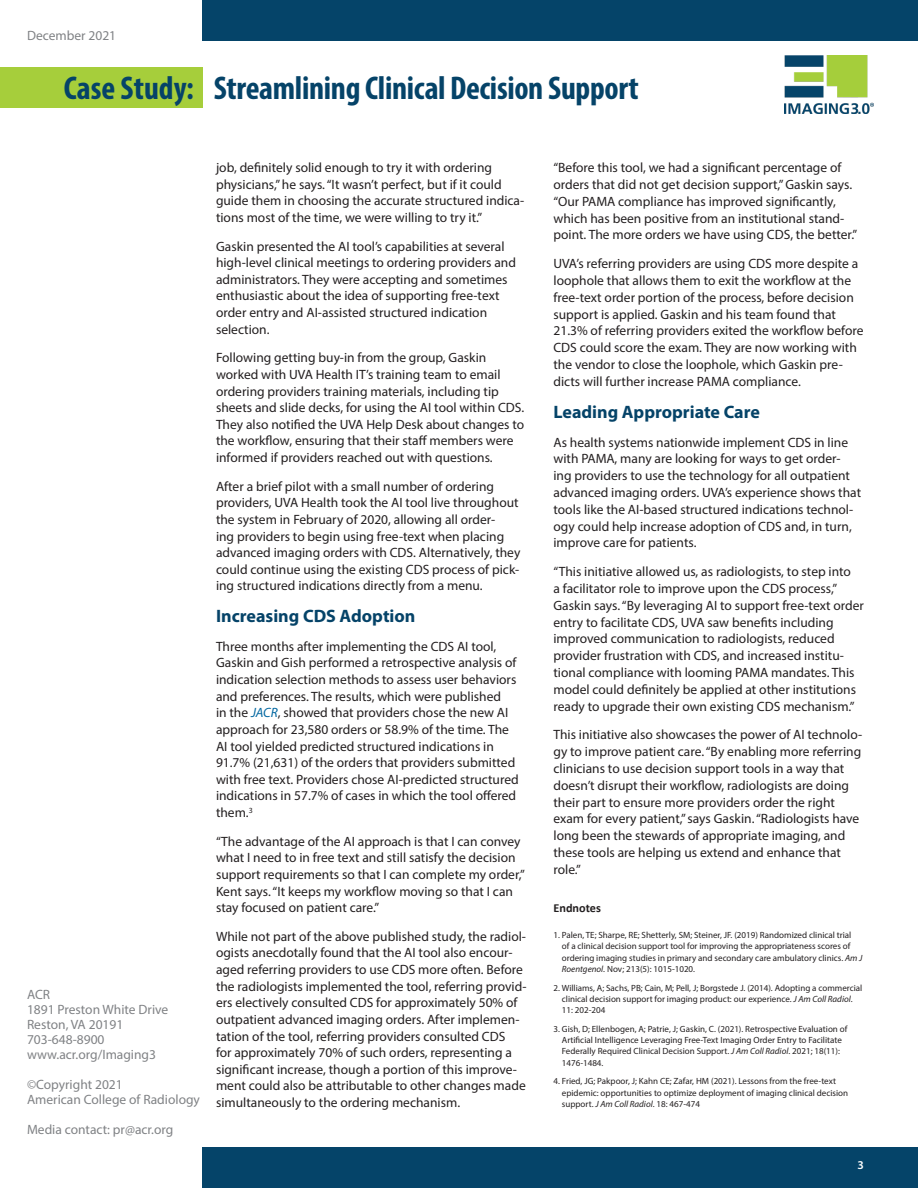
<style>
.page{position:relative;width:918px;height:1188px;background:#fff}
.page>*{position:absolute;margin:0;border:0;box-sizing:border-box;transform-origin:0 0}
.t1{font:700 condensed 33px "Myriad Pro";letter-spacing:-.01em;color:#054368}
.t2{font:700 18px "Myriad Pro";color:#054368}
.t3{font:13.5px/16.6px "Myriad Pro";color:#231f20}
.t4{font:13.5px/15px "Myriad Pro";color:#808285}
.t5{font:700 12.3px "Calibri";color:#231f20}
.t6{font:600 12px "Myriad Pro";color:#fff}
.Normal__Web{font:9px/11.2px "Myriad Pro";color:#231f20}
.s1{font-style:italic;color:#0066a0}
.s2{font-style:italic}
</style>
<div class="page">
<div style="left:202px;top:0;width:716px;height:40px;background:#054469"></div>
<div style="left:0;top:68px;width:202px;height:40px;background:#a6ce3b"></div>
<div style="left:202px;top:1148px;width:716px;height:40px;background:#054469"></div>
<img style="left:785px;top:55px;width:88px;height:58px">
<p class="t4" style="left:27px;top:28px;width:91px">December 2021</p>
<h1 class="t1" style="left:64px;top:68px;width:576px">Case Study: Streamlining Clinical Decision Support</h1>
<p class="t4" style="left:27px;top:987px;width:143px">ACR<br>1891 Preston White Drive<br>Reston, VA 20191<br>703-648-8900 www.acr.org/Imaging3</p>
<p class="t4" style="left:27px;top:1077px;width:175px">©Copyright 2021<br>American College of Radiology</p>
<p class="t4" style="left:27px;top:1122px;width:148px">Media contact: pr@acr.org</p>
<p class="t3" style="left:216px;top:159px;width:310px">job, definitely solid enough to try it with ordering physicians,” he says. “It wasn’t perfect, but if it could guide them in choosing the accurate structured indica&shy;tions most of the time, we were willing to try it.”</p>
<p class="t3" style="left:216px;top:238px;width:302px">Gaskin presented the AI tool’s capabilities at several high-level clinical meetings to ordering providers and administrators. They were accepting and sometimes enthusiastic about the idea of supporting free-text order entry and AI-assisted structured indication selection.</p>
<p class="t3" style="left:216px;top:349px;width:310px">Following getting buy-in from the group, Gaskin worked with UVA Health IT’s training team to email ordering providers training materials, including tip sheets and slide decks, for using the AI tool within CDS.<br>They also notified the UVA Help Desk about changes to the workflow, ensuring that their staff members were informed if providers reached out with questions.</p>
<p class="t3" style="left:216px;top:478px;width:306px">After a brief pilot with a small number of ordering providers, UVA Health took the AI tool live throughout the system in February of 2020, allowing all order-<br>ing providers to begin using free-text when placing advanced imaging orders with CDS. Alternatively, they could continue using the existing CDS process of pick&shy;ing structured indications directly from a menu.</p>
<p class="t2" style="left:216px;top:604px;width:201px">Increasing CDS Adoption</p>
<p class="t3" style="left:216px;top:638px;width:304px">Three months after implementing the CDS AI tool, Gaskin and Gish performed a retrospective analysis of indication selection methods to assess user behaviors and preferences. The results, which were published<br>in the <span class="s1">JACR</span>, showed that providers chose the new AI approach for 23,580 orders or 58.9% of the time. The AI tool yielded predicted structured indications in 91.7% (21,631) of the orders that providers submitted with free text. Providers chose AI-predicted structured indications in 57.7% of cases in which the tool offered them.<sup>3</sup></p>
<p class="t3" style="left:216px;top:833px;width:310px">“The advantage of the AI approach is that I can convey what I need to in free text and still satisfy the decision support requirements so that I can complete my order,” Kent says. “It keeps my workflow moving so that I can stay focused on patient care.”</p>
<p class="t3" style="left:216px;top:928px;width:312px">While not part of the above published study, the radiol&shy;ogists anecdotally found that the AI tool also encour&shy;aged referring providers to use CDS more often. Before the radiologists implemented the tool, referring provid&shy;ers electively consulted CDS for approximately 50% of outpatient advanced imaging orders. After implemen&shy;tation of the tool, referring providers consulted CDS<br>for approximately 70% of such orders, representing a significant increase, though a portion of this improve&shy;ment could also be attributable to other changes made simultaneously to the ordering mechanism.</p>
<p class="t3" style="left:554px;top:159px;width:305px">“Before this tool, we had a significant percentage of orders that did not get decision support,” Gaskin says. “Our PAMA compliance has improved significantly, which has been positive from an institutional stand&shy;point. The more orders we have using CDS, the better.”</p>
<p class="t3" style="left:554px;top:255px;width:312px">UVA’s referring providers are using CDS more despite a loophole that allows them to exit the workflow at the free-text order portion of the process, before decision support is applied. Gaskin and his team found that 21.3% of referring providers exited the workflow before CDS could score the exam. They are now working with the vendor to close the loophole, which Gaskin pre&shy;dicts will further increase PAMA compliance.</p>
<p class="t2" style="left:554px;top:400px;width:208px">Leading Appropriate Care</p>
<p class="t3" style="left:554px;top:433px;width:309px">As health systems nationwide implement CDS in line with PAMA, many are looking for ways to get order&shy;ing providers to use the technology for all outpatient advanced imaging orders. UVA’s experience shows that tools like the AI-based structured indications technol&shy;ogy could help increase adoption of CDS and, in turn, improve care for patients.</p>
<p class="t3" style="left:554px;top:563px;width:312px">“This initiative allowed us, as radiologists, to step into<br>a facilitator role to improve upon the CDS process,” Gaskin says. “By leveraging AI to support free-text order entry to facilitate CDS, UVA saw benefits including improved communication to radiologists, reduced provider frustration with CDS, and increased institu&shy;tional compliance with looming PAMA mandates. This model could definitely be applied at other institutions ready to upgrade their own existing CDS mechanism.”</p>
<p class="t3" style="left:554px;top:726px;width:310px">This initiative also showcases the power of AI technolo&shy;gy to improve patient care. “By enabling more referring clinicians to use decision support tools in a way that doesn’t disrupt their workflow, radiologists are doing their part to ensure more providers order the right exam for every patient,” says Gaskin. “Radiologists have long been the stewards of appropriate imaging, and these tools are helping us extend and enhance that role.”</p>
<p class="t5" style="left:554px;top:901px;width:49px">Endnotes</p>
<p class="Normal__Web" style="left:562px;top:929px;width:302px;text-indent:-8px">1. Palen, TE; Sharpe, RE; Shetterly, SM; Steiner, JF. (2019) Randomized clinical trial<br>of a clinical decision support tool for improving the appropriateness scores of ordering imaging studies in primary and secondary care ambulatory clinics. <span class="s2">Am J Roentgenol</span>. Nov; 213(5): 1015-1020.</p>
<p class="Normal__Web" style="left:562px;top:982px;width:302px;text-indent:-8px">2. Williams, A; Sachs, PB; Cain, M; Pell, J; Borgstede J. (2014). Adopting a commercial clinical decision support for imaging product: our experience. <span class="s2">J Am Coll Radiol</span>.<br>11: 202-204</p>
<p class="Normal__Web" style="left:562px;top:1023px;width:287px;text-indent:-8px">3. Gish, D; Ellenbogen, A; Patrie, J; Gaskin, C. (2021). Retrospective Evaluation of Artificial Intelligence Leveraging Free-Text Imaging Order Entry to Facilitate Federally Required Clinical Decision Support. <span class="s2">J Am Coll Radiol</span>. 2021; 18(11):<br>1476-1484.</p>
<p class="Normal__Web" style="left:562px;top:1076px;width:288px;text-indent:-8px">4. Fried, JG; Pakpoor, J; Kahn CE; Zafar, HM (2021). Lessons from the free-text epidemic: opportunities to optimize deployment of imaging clinical decision support. <span class="s2">J Am Coll Radiol</span>. 18: 467-474</p>
<p class="t6" style="left:858px;top:1157px;width:8px">3</p>
</div>
